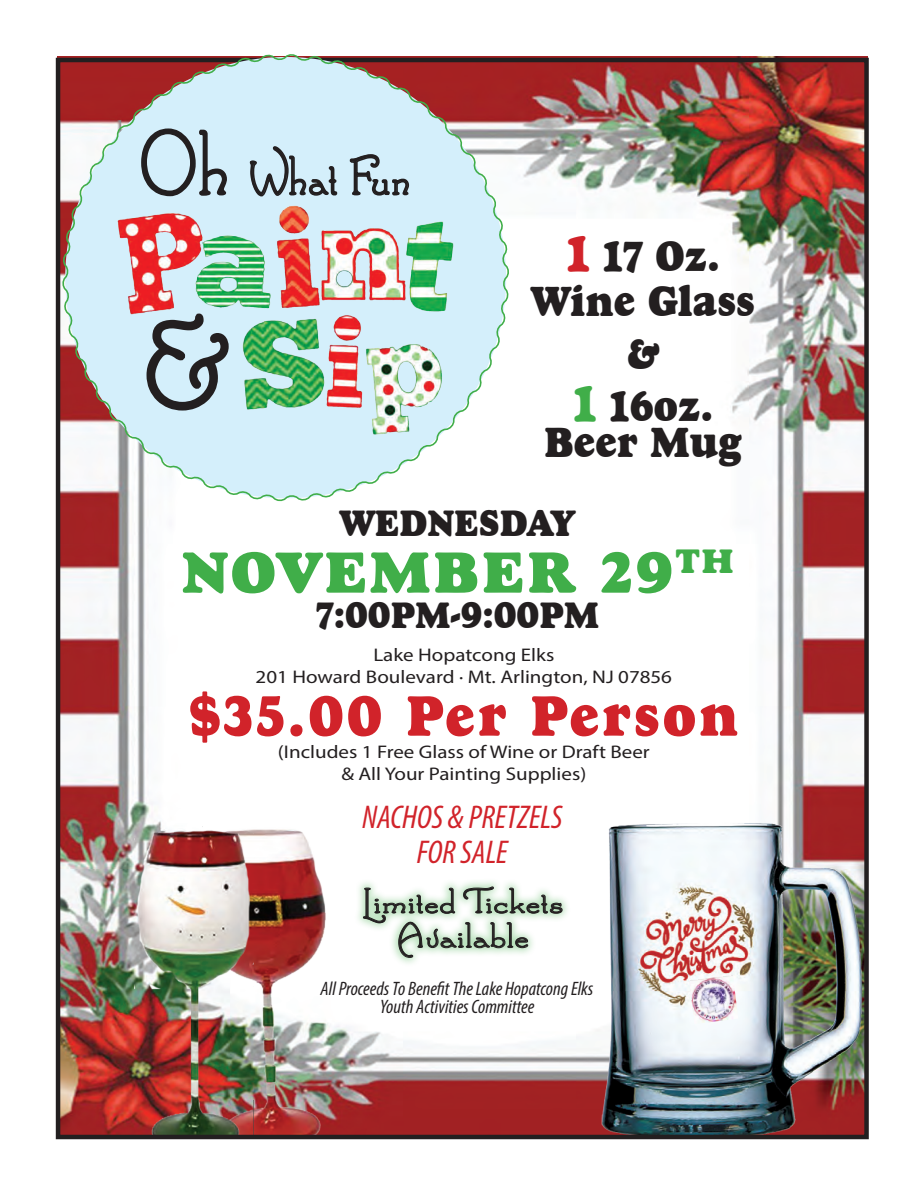
<style>
.page{position:relative;width:918px;height:1188px;background:#fff}
.page>*{position:absolute;margin:0;border:0;box-sizing:border-box;transform-origin:0 0}
.t1{font:60.15px "Goudy Heavyface BT";letter-spacing:.045em;color:#40ae49}
.t2{font:58.95px "Goudy Heavyface BT";letter-spacing:.055em;color:#d1232a;scale:.92 1}
.t3{font:58.05px "Santa's Sleigh Full";color:#231f20;scale:.86 1}
.t4{font:43.5px/52.2px "Goudy Heavyface BT";color:#231f20;text-align:center;scale:.9 1}
.t5{font:37.95px "Goudy Heavyface BT";color:#231f20;scale:.92 1}
.t6{font:37.5px "Santa's Sleigh Full";color:#231f20;scale:1.11 1}
.t7{font:italic condensed 33px "Myriad Pro";color:#d1232a}
.t8{font:italic condensed 19.5px "Myriad Pro";color:#231f20}
.t9{font:18.3px "Myriad Pro";color:#231f20;scale:1.15 1}
.s1{font-size:97.5px}
.s2{font-size:51px;color:#d1232a}
.s3{font-size:51px;color:#40ae49}
</style>
<div class="page">
<img style="left:57px;top:56px;width:810px;height:1078px">
<img style="left:253px;top:826px;width:77px;height:308px">
<img style="left:135px;top:826px;width:118px;height:308px">
<img style="left:587px;top:807px;width:282px;height:333px">
<div style="left:180px;top:639px;width:567px;height:154px;background:#fff"></div>
<svg style="left:61px;top:54px;width:449px;height:449px"></svg>
<svg style="left:140px;top:128px;width:88px;height:65px;background:#b9d0da"></svg>
<svg style="left:249px;top:129px;width:89px;height:64px;background:#bbd1dc"></svg>
<svg style="left:349px;top:153px;width:61px;height:40px;background:#aec3cd"></svg>
<img style="left:104px;top:193px;width:378px;height:255px">
<svg style="left:144px;top:311px;width:88px;height:102px;background:#9fb0b9"></svg>
<img style="left:689px;top:975px;width:49px;height:49px">
<div style="left:354px;top:877px;width:218px;height:91px;background:#40ae49;opacity:.4"></div>
<svg style="left:363px;top:886px;width:200px;height:72px"></svg>
<p class="t3" style="left:139px;top:141px;width:318px"><span class="s1">Oh</span> What Fun</p>
<p class="t4" style="left:566px;top:230px;width:172px"><span class="s2">1</span> 17 Oz.</p>
<p class="t4" style="left:531px;top:275px;width:250px">Wine Glass &amp;</p>
<p class="t4" style="left:573px;top:380px;width:157px"><span class="s3">1</span> 16oz.</p>
<p class="t4" style="left:544px;top:416px;width:222px">Beer Mug</p>
<p class="t5" style="left:340px;top:501px;width:257px">WEDNESDAY</p>
<p class="t1" style="left:182px;top:537px;width:554px">NOVEMBER 29<sup>TH</sup></p>
<p class="t5" style="left:316px;top:593px;width:309px">7:00PM-9:00PM</p>
<p class="t9" style="left:373px;top:644px;width:159px">Lake Hopatcong Elks</p>
<p class="t9" style="left:256px;top:666px;width:364px">201 Howard Boulevard · Mt. Arlington, NJ 07856</p>
<p class="t2" style="left:189px;top:681px;width:598px">$35.00 Per Person</p>
<p class="t9" style="left:278px;top:740px;width:325px">(Includes 1 Free Glass of Wine or Draft Beer</p>
<p class="t9" style="left:341px;top:762px;width:215px">&amp; All Your Painting Supplies)</p>
<p class="t7" style="left:362px;top:798px;width:202px">NACHOS &amp; PRETZELS</p>
<p class="t7" style="left:417px;top:832px;width:92px">FOR SALE</p>
<p class="t6" style="left:361px;top:878px;width:184px">Limited Tickets</p>
<p class="t6" style="left:395px;top:913px;width:122px">Available</p>
<p class="t8" style="left:321px;top:977px;width:274px">All Proceeds To Benefit The Lake Hopatcong Elks</p>
<p class="t8" style="left:380px;top:995px;width:156px">Youth Activities Committee</p>
</div>
